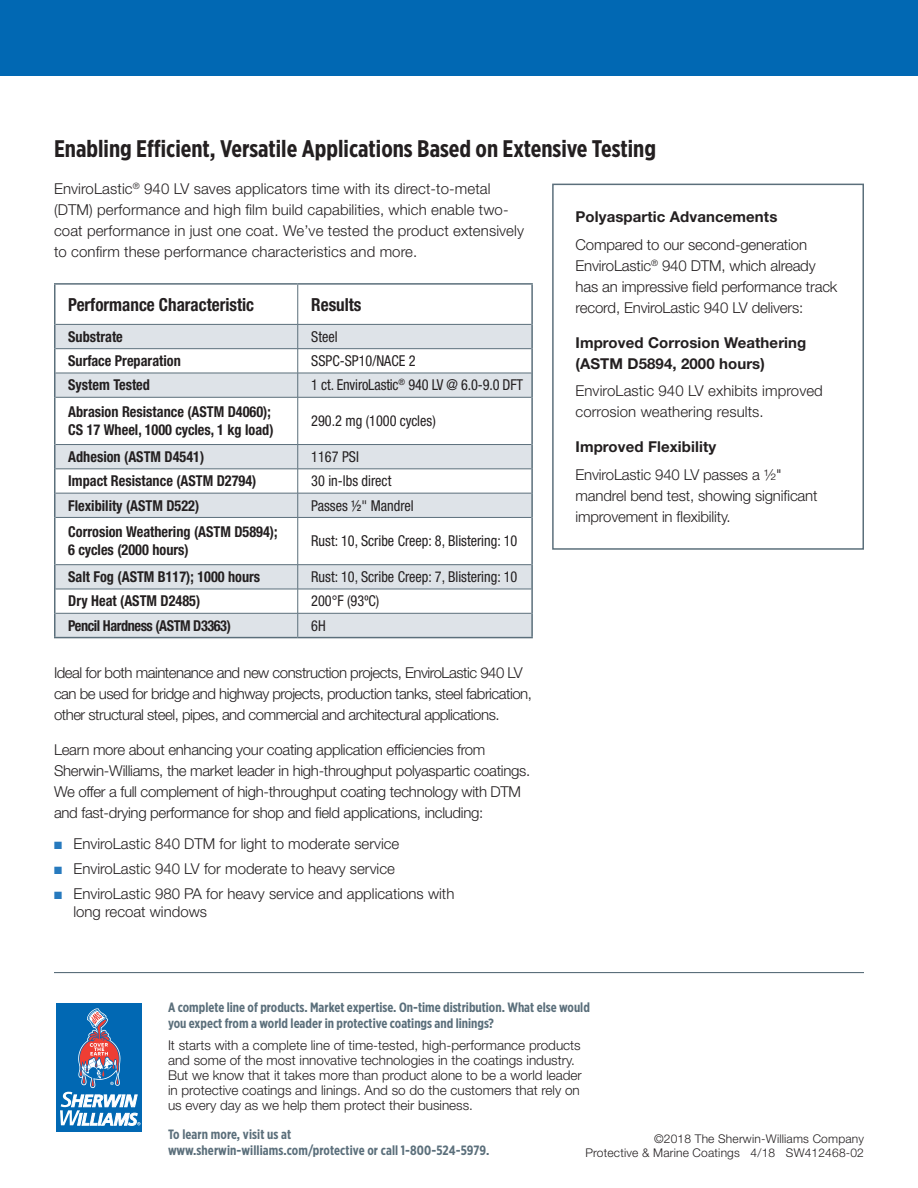
<style>
.page{position:relative;width:918px;height:1188px;background:#fff}
.page>*{position:absolute;margin:0;border:0;box-sizing:border-box;transform-origin:0 0}
.sub_head{font:700 24px "Gotham X Narrow";color:#231f20}
.blue_heading{font:700 condensed 18px "Helvetica Neue LT Std";color:#231f20;scale:.95 1}
.body_copy{font:300 15px/21px "Helvetica Neue LT Std";letter-spacing:-.01em;color:#231f20}
.blue_heading-2{font:700 condensed 15px/18px "Helvetica Neue LT Std";color:#231f20;scale:.95 1}
.body_copy-2{font:300 15px/21px "Helvetica Neue LT Std";letter-spacing:-.035em;color:#231f20}
.blue_heading-3{font:condensed 15px "Helvetica Neue LT Std";color:#231f20;scale:.95 1}
.body_copy-3{font:700 15px/21px "Helvetica Neue LT Std";letter-spacing:.005em;color:#231f20}
.blue_heading-4{font:700 condensed 15px "Helvetica Neue LT Std";letter-spacing:-.03em;color:#231f20;scale:.95 1}
.New_Subhead{font:300 13.5px/15px "Helvetica Neue LT Std";color:#231f20}
.New_Subhead-2{font:700 13.5px/16.2px "Gotham X Narrow";color:#5b6f7b}
.t1{font:300 12px "Helvetica Neue LT Std";letter-spacing:.015em;color:#231f20}
.s1{color:#277abe}
</style>
<div class="page">
<div style="left:56px;top:1003px;width:86px;height:129px;background:#0168b3"></div>
<svg style="left:60px;top:1008px;width:81px;height:118px"></svg>
<div style="left:0;top:0;width:918px;height:76px;background:#0168b3"></div>
<hr style="left:54px;top:972px;width:810px;height:1px;background:#5b6f7b">
<svg style="left:56px;top:325px;width:475px;height:312px"></svg>
<hr style="left:54px;top:285px;width:2px;height:39px;background:#5b6f7b">
<hr style="left:54px;top:324px;width:2px;height:25px;background:#5b6f7b">
<hr style="left:54px;top:349px;width:2px;height:24px;background:#5b6f7b">
<hr style="left:54px;top:373px;width:2px;height:24px;background:#5b6f7b">
<hr style="left:54px;top:397px;width:2px;height:48px;background:#5b6f7b">
<hr style="left:54px;top:445px;width:2px;height:24px;background:#5b6f7b">
<hr style="left:54px;top:469px;width:2px;height:24px;background:#5b6f7b">
<hr style="left:54px;top:493px;width:2px;height:24px;background:#5b6f7b">
<hr style="left:54px;top:517px;width:2px;height:48px;background:#5b6f7b">
<hr style="left:54px;top:565px;width:2px;height:24px;background:#5b6f7b">
<hr style="left:54px;top:589px;width:2px;height:24px;background:#5b6f7b">
<hr style="left:54px;top:613px;width:2px;height:24px;background:#5b6f7b">
<hr style="left:531px;top:285px;width:2px;height:39px;background:#5b6f7b">
<hr style="left:531px;top:324px;width:2px;height:25px;background:#5b6f7b">
<hr style="left:531px;top:349px;width:2px;height:24px;background:#5b6f7b">
<hr style="left:531px;top:373px;width:2px;height:24px;background:#5b6f7b">
<hr style="left:531px;top:397px;width:2px;height:48px;background:#5b6f7b">
<hr style="left:531px;top:445px;width:2px;height:24px;background:#5b6f7b">
<hr style="left:531px;top:469px;width:2px;height:24px;background:#5b6f7b">
<hr style="left:531px;top:493px;width:2px;height:24px;background:#5b6f7b">
<hr style="left:531px;top:517px;width:2px;height:48px;background:#5b6f7b">
<hr style="left:531px;top:565px;width:2px;height:24px;background:#5b6f7b">
<hr style="left:531px;top:589px;width:2px;height:24px;background:#5b6f7b">
<hr style="left:531px;top:613px;width:2px;height:24px;background:#5b6f7b">
<hr style="left:54px;top:283px;width:244px;height:2px;background:#5b6f7b">
<hr style="left:298px;top:283px;width:235px;height:2px;background:#5b6f7b">
<hr style="left:54px;top:637px;width:244px;height:1px;background:#5b6f7b">
<hr style="left:298px;top:637px;width:235px;height:1px;background:#5b6f7b">
<hr style="left:297px;top:285px;width:1px;height:39px;background:#5b6f7b">
<hr style="left:56px;top:324px;width:242px;height:1px;background:#5b6f7b">
<hr style="left:298px;top:324px;width:233px;height:1px;background:#5b6f7b">
<hr style="left:56px;top:348px;width:242px;height:1px;background:#5b6f7b">
<hr style="left:298px;top:348px;width:233px;height:1px;background:#5b6f7b">
<hr style="left:56px;top:373px;width:242px;height:1px;background:#5b6f7b">
<hr style="left:298px;top:373px;width:233px;height:1px;background:#5b6f7b">
<svg style="left:297px;top:325px;width:1px;height:72px"></svg>
<hr style="left:56px;top:397px;width:242px;height:1px;background:#5b6f7b">
<hr style="left:298px;top:397px;width:233px;height:1px;background:#5b6f7b">
<hr style="left:297px;top:397px;width:1px;height:47px;background:#5b6f7b">
<hr style="left:56px;top:444px;width:242px;height:1px;background:#5b6f7b">
<hr style="left:298px;top:444px;width:233px;height:1px;background:#5b6f7b">
<hr style="left:56px;top:469px;width:242px;height:1px;background:#5b6f7b">
<hr style="left:298px;top:469px;width:233px;height:1px;background:#5b6f7b">
<hr style="left:56px;top:493px;width:242px;height:1px;background:#5b6f7b">
<hr style="left:298px;top:493px;width:233px;height:1px;background:#5b6f7b">
<svg style="left:297px;top:445px;width:1px;height:72px"></svg>
<hr style="left:56px;top:517px;width:242px;height:1px;background:#5b6f7b">
<hr style="left:298px;top:517px;width:233px;height:1px;background:#5b6f7b">
<hr style="left:297px;top:518px;width:1px;height:47px;background:#5b6f7b">
<hr style="left:56px;top:564px;width:242px;height:1px;background:#5b6f7b">
<hr style="left:298px;top:564px;width:233px;height:1px;background:#5b6f7b">
<hr style="left:56px;top:589px;width:242px;height:1px;background:#5b6f7b">
<hr style="left:298px;top:589px;width:233px;height:1px;background:#5b6f7b">
<hr style="left:56px;top:613px;width:242px;height:1px;background:#5b6f7b">
<hr style="left:298px;top:613px;width:233px;height:1px;background:#5b6f7b">
<svg style="left:297px;top:565px;width:1px;height:72px"></svg>
<div style="left:552px;top:184px;width:312px;height:366px;border:2px solid #5b6f7b"></div>
<p class="sub_head" style="left:54px;top:134px;width:604px">Enabling Efficient, Versatile Applications Based on Extensive Testing</p>
<p class="body_copy" style="left:54px;top:178px;width:471px">EnviroLastic<sup>®</sup> 940 LV saves applicators time with its direct-to-metal (DTM) performance and high film build capabilities, which enable two&shy;coat performance in just one coat. We’ve tested the product extensively to confirm these performance characteristics and more.</p>
<p class="body_copy-3" style="left:575px;top:206px;width:203px">Polyaspartic Advancements</p>
<p class="body_copy" style="left:575px;top:234px;width:263px">Compared to our second-generation EnviroLastic<sup>®</sup> 940 DTM, which already has an impressive field performance track record, EnviroLastic 940 LV delivers:</p>
<p class="body_copy-3" style="left:575px;top:331px;width:232px">Improved Corrosion Weathering (ASTM D5894, 2000 hours)</p>
<p class="body_copy" style="left:575px;top:380px;width:249px">EnviroLastic 940 LV exhibits improved corrosion weathering results.</p>
<p class="body_copy-3" style="left:575px;top:436px;width:142px">Improved Flexibility</p>
<p class="body_copy" style="left:575px;top:463px;width:244px">EnviroLastic 940 LV passes a ½" mandrel bend test, showing significant improvement in flexibility.</p>
<p class="blue_heading" style="left:68px;top:294px;width:197px">Performance Characteristic</p>
<p class="blue_heading" style="left:311px;top:294px;width:54px">Results</p>
<p class="blue_heading-2" style="left:68px;top:327px;width:59px">Substrate</p>
<p class="blue_heading-3" style="left:311px;top:328px;width:29px">Steel</p>
<p class="blue_heading-2" style="left:68px;top:352px;width:120px">Surface Preparation</p>
<p class="blue_heading-3" style="left:311px;top:352px;width:111px">SSPC-SP10/NACE 2</p>
<p class="blue_heading-2" style="left:68px;top:376px;width:88px">System Tested</p>
<p class="blue_heading-3" style="left:311px;top:377px;width:225px">1 ct. EnviroLastic<sup>®</sup> 940 LV @ 6.0-9.0 DFT</p>
<p class="blue_heading-2" style="left:68px;top:403px;width:218px">Abrasion Resistance (ASTM D4060);<br>CS 17 Wheel, 1000 cycles, 1 kg load)</p>
<p class="blue_heading-3" style="left:311px;top:412px;width:133px">290.2 mg (1000 cycles)</p>
<p class="blue_heading-2" style="left:68px;top:448px;width:145px">Adhesion (ASTM D4541)</p>
<p class="blue_heading-3" style="left:311px;top:448px;width:52px">1167 PSI</p>
<p class="blue_heading-2" style="left:68px;top:472px;width:200px">Impact Resistance (ASTM D2794)</p>
<p class="blue_heading-3" style="left:311px;top:472px;width:86px">30 in-lbs direct</p>
<p class="blue_heading-2" style="left:68px;top:496px;width:139px">Flexibility (ASTM D522)</p>
<p class="blue_heading-3" style="left:311px;top:497px;width:109px">Passes ½" Mandrel</p>
<p class="blue_heading-2" style="left:68px;top:523px;width:222px">Corrosion Weathering (ASTM D5894);<br>6 cycles (2000 hours)</p>
<p class="blue_heading-3" style="left:311px;top:532px;width:218px">Rust: 10, Scribe Creep: 8, Blistering: 10</p>
<p class="blue_heading-2" style="left:68px;top:568px;width:204px">Salt Fog (ASTM B117); 1000 hours</p>
<p class="blue_heading-3" style="left:311px;top:568px;width:218px">Rust: 10, Scribe Creep: 7, Blistering: 10</p>
<p class="blue_heading-2" style="left:68px;top:592px;width:140px">Dry Heat (ASTM D2485)</p>
<p class="blue_heading-3" style="left:311px;top:593px;width:73px">200°F (93ºC)</p>
<p class="blue_heading-4" style="left:68px;top:616px;width:173px">Pencil Hardness (ASTM D3363)</p>
<p class="blue_heading-3" style="left:311px;top:617px;width:17px">6H</p>
<p class="body_copy-2" style="left:54px;top:662px;width:479px">Ideal for both maintenance and new construction projects, EnviroLastic 940 LV can be used for bridge and highway projects, production tanks, steel fabrication, other structural steel, pipes, and commercial and architectural applications.</p>
<p class="body_copy" style="left:54px;top:739px;width:478px">Learn more about enhancing your coating application efficiencies from Sherwin-Williams, the market leader in high-throughput polyaspartic coatings.<br>We offer a full complement of high-throughput coating technology with DTM and fast-drying performance for shop and field applications, including:</p>
<p class="body_copy" style="left:54px;top:833px;width:347px"><span class="s1">■</span> EnviroLastic 840 DTM for light to moderate service</p>
<p class="body_copy" style="left:54px;top:858px;width:342px"><span class="s1">■</span> EnviroLastic 940 LV for moderate to heavy service</p>
<p class="body_copy" style="left:73px;top:884px;width:382px;line-height:18px;text-indent:-19px"><span class="s1">■</span> EnviroLastic 980 PA for heavy service and applications with long recoat windows</p>
<p class="New_Subhead-2" style="left:168px;top:999px;width:423px">A complete line of products. Market expertise. On-time distribution. What else would you expect from a world leader in protective coatings and linings?</p>
<p class="New_Subhead" style="left:168px;top:1037px;width:415px">It starts with a complete line of time-tested, high-performance products and some of the most innovative technologies in the coatings industry.<br>But we know that it takes more than product alone to be a world leader in protective coatings and linings. And so do the customers that rely on us every day as we help them protect their business.</p>
<p class="New_Subhead-2" style="left:168px;top:1126px;width:323px">To learn more, visit us at www.sherwin-williams.com/protective or call 1-800-524-5979.</p>
<p class="t1" style="left:654px;top:1131px;width:211px">©2018 The Sherwin-Williams Company</p>
<p class="t1" style="left:585px;top:1145px;width:280px">Protective &amp; Marine Coatings 4/18 SW412468-02</p>
</div>
